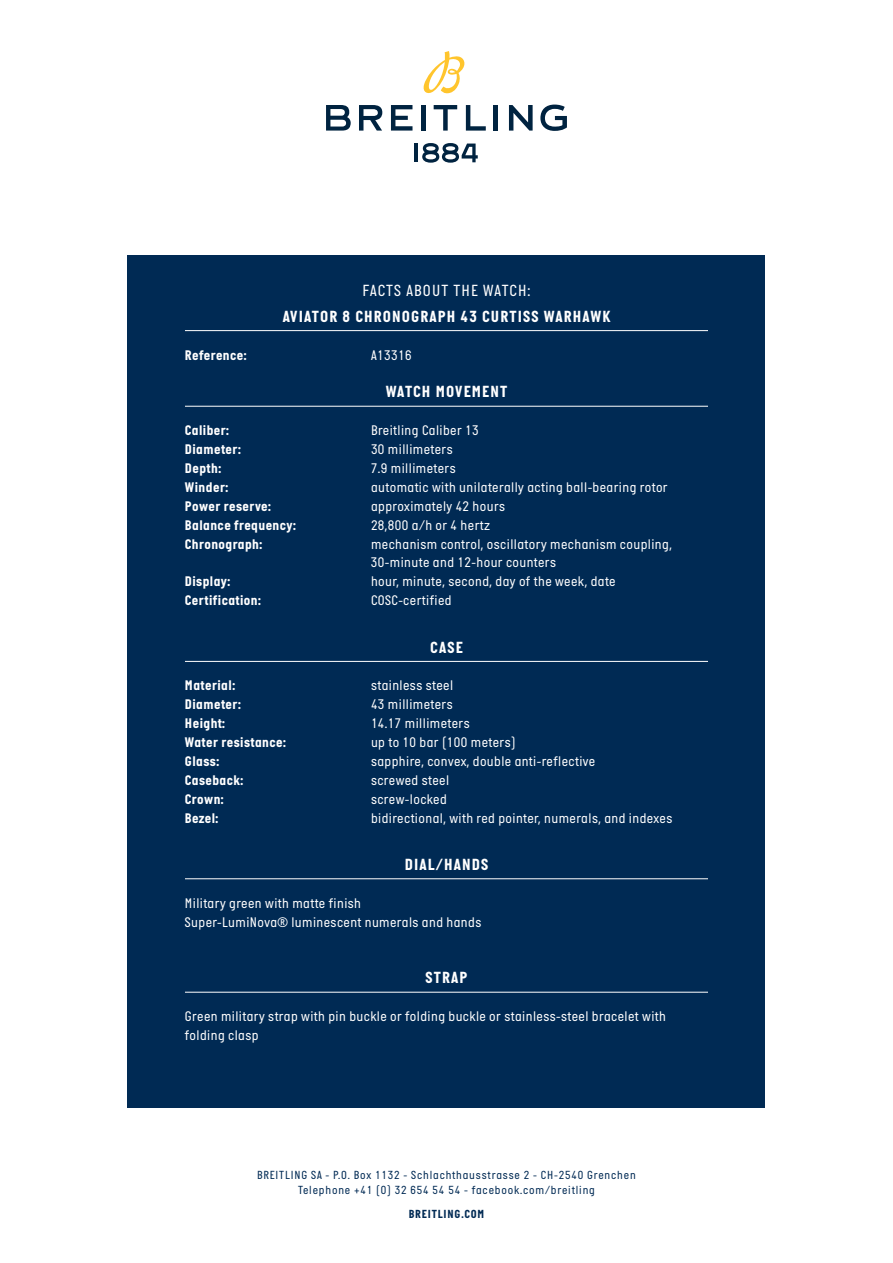
<style>
.page{position:relative;width:893px;height:1263px;background:#fff}
.page>*{position:absolute;margin:0;border:0;box-sizing:border-box;transform-origin:0 0}
.Head_Daten_bold_11pt{font:700 16.5px "Italian Plate No 2";letter-spacing:.07em;color:#fff}
.Head_Daten_normal_11{font:16.5px "Italian Plate No 2";letter-spacing:.07em;color:#fff}
.Copy_Daten_bold_Tab{font:14.25px/18.9px "Italian Plate No 2";letter-spacing:.03em;color:#fff}
.Copy_Daten_bold_Tab-2{font:700 14.25px "Italian Plate No 2";letter-spacing:.03em;color:#fff}
.t1{font:12px/14.4px "Italian Plate No 2";letter-spacing:.07em;color:#002a54;text-align:center}
.t2{font:700 12px "Italian Plate No 2";letter-spacing:.07em;color:#002a54}
</style>
<div class="page">
<div style="left:128px;top:255px;width:637px;height:852px;background:#002a54"></div>
<hr style="left:185px;top:330px;width:523px;height:1px;background:#fff">
<hr style="left:185px;top:406px;width:523px;height:1px;background:#fff">
<hr style="left:185px;top:661px;width:523px;height:1px;background:#fff">
<hr style="left:185px;top:878px;width:523px;height:1px;background:#fff">
<hr style="left:185px;top:992px;width:523px;height:1px;background:#fff">
<svg style="left:509px;top:105px;width:24px;height:26px"></svg>
<svg style="left:466px;top:105px;width:20px;height:26px"></svg>
<div style="left:493px;top:105px;width:5px;height:26px;background:#002340"></div>
<svg style="left:540px;top:105px;width:27px;height:26px"></svg>
<svg style="left:326px;top:105px;width:25px;height:26px"></svg>
<svg style="left:359px;top:105px;width:23px;height:26px"></svg>
<svg style="left:391px;top:105px;width:21px;height:26px"></svg>
<hr style="left:421px;top:105px;width:4px;height:26px;background:#002340">
<svg style="left:434px;top:105px;width:23px;height:26px"></svg>
<svg style="left:423px;top:51px;width:42px;height:43px"></svg>
<hr style="left:414px;top:144px;width:4px;height:18px;background:#002340">
<svg style="left:422px;top:143px;width:56px;height:20px"></svg>
<p class="Head_Daten_normal_11" style="left:362px;top:282px;width:170px">FACTS ABOUT THE WATCH:</p>
<p class="Head_Daten_bold_11pt" style="left:283px;top:307px;width:329px">AVIATOR 8 CHRONOGRAPH 43 CURTISS WARHAWK</p>
<p class="Copy_Daten_bold_Tab-2" style="left:185px;top:347px;width:63px">Reference:</p>
<p class="Copy_Daten_bold_Tab" style="left:371px;top:345px;width:42px">A13316</p>
<p class="Head_Daten_bold_11pt" style="left:386px;top:383px;width:123px">WATCH MOVEMENT</p>
<p class="Copy_Daten_bold_Tab-2" style="left:185px;top:423px;width:46px">Caliber:</p>
<p class="Copy_Daten_bold_Tab" style="left:371px;top:421px;width:109px">Breitling Caliber 13</p>
<p class="Copy_Daten_bold_Tab-2" style="left:185px;top:441px;width:57px">Diameter:</p>
<p class="Copy_Daten_bold_Tab" style="left:371px;top:440px;width:83px">30 millimeters</p>
<p class="Copy_Daten_bold_Tab-2" style="left:185px;top:460px;width:38px">Depth:</p>
<p class="Copy_Daten_bold_Tab" style="left:371px;top:459px;width:86px">7.9 millimeters</p>
<p class="Copy_Daten_bold_Tab-2" style="left:185px;top:479px;width:45px">Winder:</p>
<p class="Copy_Daten_bold_Tab" style="left:371px;top:477px;width:298px">automatic with unilaterally acting ball-bearing rotor</p>
<p class="Copy_Daten_bold_Tab-2" style="left:185px;top:498px;width:87px">Power reserve:</p>
<p class="Copy_Daten_bold_Tab" style="left:371px;top:496px;width:136px">approximately 42 hours</p>
<p class="Copy_Daten_bold_Tab-2" style="left:185px;top:517px;width:112px">Balance frequency:</p>
<p class="Copy_Daten_bold_Tab" style="left:371px;top:515px;width:121px">28,800 a/h or 4 hertz</p>
<p class="Copy_Daten_bold_Tab-2" style="left:185px;top:536px;width:79px">Chronograph:</p>
<p class="Copy_Daten_bold_Tab" style="left:371px;top:534px;width:302px">mechanism control, oscillatory mechanism coupling,<br>30-minute and 12-hour counters</p>
<p class="Copy_Daten_bold_Tab-2" style="left:185px;top:574px;width:47px">Display:</p>
<p class="Copy_Daten_bold_Tab" style="left:371px;top:572px;width:246px">hour, minute, second, day of the week, date</p>
<p class="Copy_Daten_bold_Tab-2" style="left:185px;top:593px;width:77px">Certification:</p>
<p class="Copy_Daten_bold_Tab" style="left:371px;top:591px;width:82px">COSC-certified</p>
<p class="Head_Daten_bold_11pt" style="left:430px;top:638px;width:34px">CASE</p>
<p class="Copy_Daten_bold_Tab-2" style="left:185px;top:678px;width:52px">Material:</p>
<p class="Copy_Daten_bold_Tab" style="left:371px;top:676px;width:84px">stainless steel</p>
<p class="Copy_Daten_bold_Tab-2" style="left:185px;top:697px;width:57px">Diameter:</p>
<p class="Copy_Daten_bold_Tab" style="left:371px;top:695px;width:83px">43 millimeters</p>
<p class="Copy_Daten_bold_Tab-2" style="left:185px;top:716px;width:42px">Height:</p>
<p class="Copy_Daten_bold_Tab" style="left:371px;top:714px;width:100px">14.17 millimeters</p>
<p class="Copy_Daten_bold_Tab-2" style="left:185px;top:734px;width:102px">Water resistance:</p>
<p class="Copy_Daten_bold_Tab" style="left:371px;top:733px;width:146px">up to 10 bar (100 meters)</p>
<p class="Copy_Daten_bold_Tab-2" style="left:185px;top:753px;width:36px">Glass:</p>
<p class="Copy_Daten_bold_Tab" style="left:371px;top:752px;width:226px">sapphire, convex, double anti-reflective</p>
<p class="Copy_Daten_bold_Tab-2" style="left:185px;top:772px;width:60px">Caseback:</p>
<p class="Copy_Daten_bold_Tab" style="left:371px;top:770px;width:80px">screwed steel</p>
<p class="Copy_Daten_bold_Tab-2" style="left:185px;top:791px;width:40px">Crown:</p>
<p class="Copy_Daten_bold_Tab" style="left:371px;top:789px;width:77px">screw-locked</p>
<p class="Copy_Daten_bold_Tab-2" style="left:185px;top:810px;width:35px">Bezel:</p>
<p class="Copy_Daten_bold_Tab" style="left:371px;top:808px;width:303px">bidirectional, with red pointer, numerals, and indexes</p>
<p class="Head_Daten_bold_11pt" style="left:405px;top:855px;width:85px">DIAL/HANDS</p>
<p class="Copy_Daten_bold_Tab" style="left:185px;top:893px;width:178px">Military green with matte finish</p>
<p class="Copy_Daten_bold_Tab" style="left:185px;top:912px;width:298px">Super-LumiNova® luminescent numerals and hands</p>
<p class="Head_Daten_bold_11pt" style="left:426px;top:969px;width:43px">STRAP</p>
<p class="Copy_Daten_bold_Tab" style="left:185px;top:1007px;width:482px">Green military strap with pin buckle or folding buckle or stainless-steel bracelet with folding clasp</p>
<p class="t1" style="left:257px;top:1168px;width:380px">BREITLING SA - P.O. Box 1132 - Schlachthausstrasse 2 - CH-2540 Grenchen<br>Telephone +41 (0) 32 654 54 54 - facebook.com/breitling</p>
<p class="t2" style="left:409px;top:1207px;width:77px">BREITLING.COM</p>
</div>
